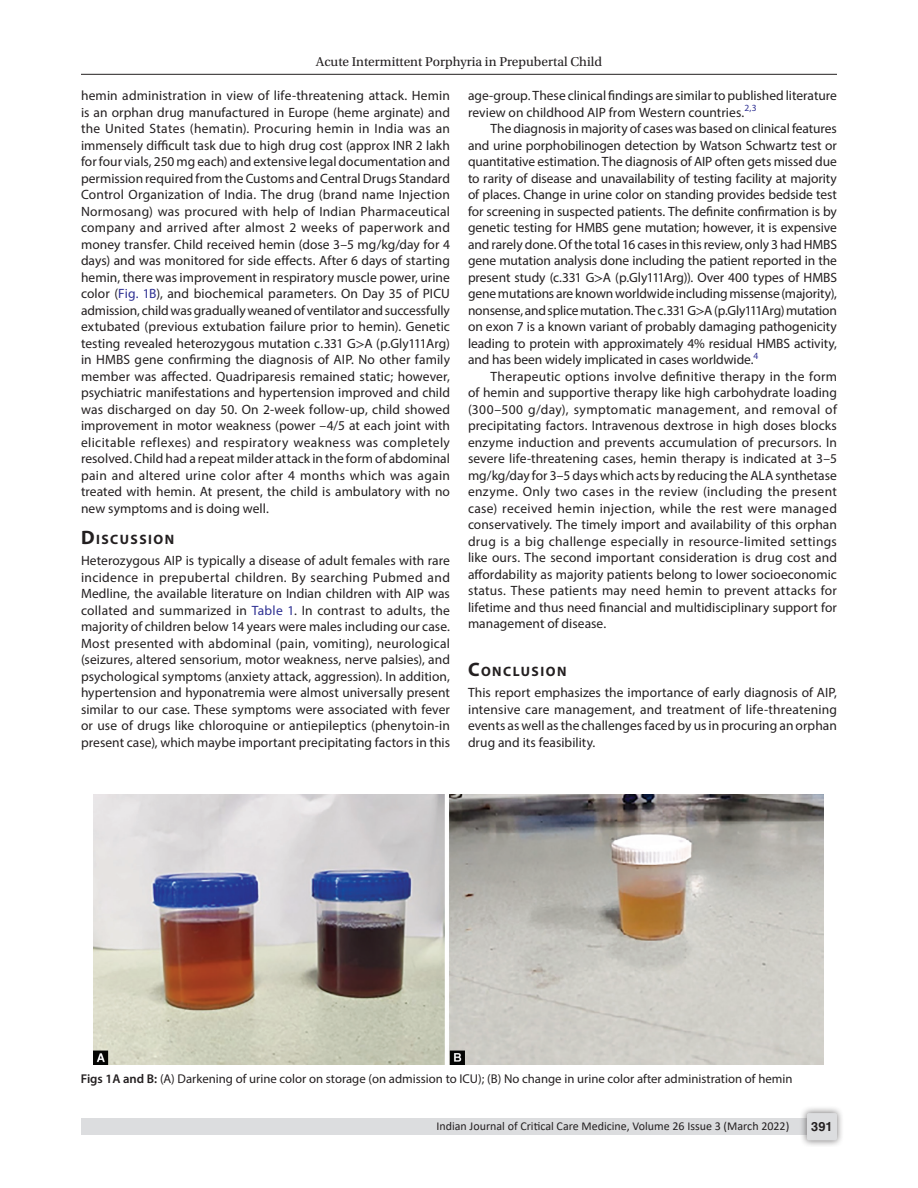
<style>
.page{position:relative;width:918px;height:1188px;background:#fff}
.page>*{position:absolute;margin:0;border:0;box-sizing:border-box;transform-origin:0 0}
.Head-1{font:700 13.65px "Myriad Pro";letter-spacing:.105em;color:#231f20}
.Para-NoIndent{font:13.5px/16.5px "Myriad Pro";color:#231f20;text-align:justify}
.Para-Indent{font:13.5px/16.5px "Myriad Pro";color:#231f20;text-align:justify}
.t1{font:13.5px "Utopia Std";color:#231f20}
.FigCaption{font:12.75px "Myriad Pro";color:#231f20}
.t2{font:700 12.75px "Helvetica LT Std";color:#231f20}
.t3{font:12px "Calibri";color:#231f20}
.s1{color:#2e3092}
.s2{font-family:"STIX General"}
.s3{font-size:19.5px}
.s4{font-weight:600}
</style>
<div class="page">
<hr style="left:81px;top:74px;width:756px;height:1px;background:#231f20">
<div style="left:81px;top:1119px;width:756px;height:16px;background:#dcdddf"></div>
<div style="left:800px;top:1106px;width:44px;height:41px;background:#231f20;opacity:.61"></div>
<div style="left:807px;top:1113px;width:30px;height:27px;background:#dcdddf;border-radius:2px"></div>
<img style="left:94px;top:795px;width:730px;height:270px">
<p class="t1" style="left:316px;top:55px;width:288px">Acute Intermittent Porphyria in Prepubertal Child</p>
<p class="Para-NoIndent" style="left:81px;top:87px;width:371px">hemin administration in view of life-threatening attack. Hemin is an orphan drug manufactured in Europe (heme arginate) and the United States (hematin). Procuring hemin in India was an immensely difficult task due to high drug cost (approx INR 2 lakh for four vials, 250 mg each) and extensive legal documentation and permission required from the Customs and Central Drugs Standard Control Organization of India. The drug (brand name Injection Normosang) was procured with help of Indian Pharmaceutical company and arrived after almost 2 weeks of paperwork and money transfer. Child received hemin (dose 3–5 mg/kg/day for 4 days) and was monitored for side effects. After 6 days of starting hemin, there was improvement in respiratory muscle power, urine color (<span class="s1">Fig. 1B</span>), and biochemical parameters. On Day 35 of PICU admission, child was gradually weaned of ventilator and successfully extubated (previous extubation failure prior to hemin). Genetic testing revealed heterozygous mutation c.331 G<span class="s2">&gt;</span>A (p.Gly111Arg) in HMBS gene confirming the diagnosis of AIP. No other family member was affected. Quadriparesis remained static; however, psychiatric manifestations and hypertension improved and child was discharged on day 50. On 2-week follow-up, child showed improvement in motor weakness (power –4/5 at each joint with elicitable reflexes) and respiratory weakness was completely resolved. Child had a repeat milder attack in the form of abdominal pain and altered urine color after 4 months which was again treated with hemin. At present, the child is ambulatory with no new symptoms and is doing well.</p>
<p class="Head-1" style="left:81px;top:531px;width:95px"><span class="s3">D</span>ISCUSSION</p>
<p class="Para-NoIndent" style="left:81px;top:552px;width:371px">Heterozygous AIP is typically a disease of adult females with rare incidence in prepubertal children. By searching Pubmed and Medline, the available literature on Indian children with AIP was collated and summarized in <span class="s1">Table 1</span>. In contrast to adults, the majority of children below 14 years were males including our case.<br>Most presented with abdominal (pain, vomiting), neurological (seizures, altered sensorium, motor weakness, nerve palsies), and psychological symptoms (anxiety attack, aggression). In addition, hypertension and hyponatremia were almost universally present similar to our case. These symptoms were associated with fever or use of drugs like chloroquine or antiepileptics (phenytoin-in present case), which maybe important precipitating factors in this</p>
<p class="Para-NoIndent" style="left:468px;top:87px;width:370px">age-group. These clinical findings are similar to published literature review on childhood AIP from Western countries.<sup>2,3</sup></p>
<p class="Para-Indent" style="left:468px;top:120px;width:371px;text-indent:22px">The diagnosis in majority of cases was based on clinical features and urine porphobilinogen detection by Watson Schwartz test or quantitative estimation. The diagnosis of AIP often gets missed due to rarity of disease and unavailability of testing facility at majority of places. Change in urine color on standing provides bedside test for screening in suspected patients. The definite confirmation is by genetic testing for HMBS gene mutation; however, it is expensive and rarely done. Of the total 16 cases in this review, only 3 had HMBS gene mutation analysis done including the patient reported in the present study (c.331 G<span class="s2">&gt;</span>A (p.Gly111Arg)). Over 400 types of HMBS gene mutations are known worldwide including missense (majority), nonsense, and splice mutation. The c.331 G<span class="s2">&gt;</span>A (p.Gly111Arg) mutation on exon 7 is a known variant of probably damaging pathogenicity leading to protein with approximately 4% residual HMBS activity, and has been widely implicated in cases worldwide.<sup>4</sup></p>
<p class="Para-Indent" style="left:468px;top:368px;width:371px;text-indent:22px">Therapeutic options involve definitive therapy in the form of hemin and supportive therapy like high carbohydrate loading (300–500 g/day), symptomatic management, and removal of precipitating factors. Intravenous dextrose in high doses blocks enzyme induction and prevents accumulation of precursors. In severe life-threatening cases, hemin therapy is indicated at 3–5 mg/kg/day for 3–5 days which acts by reducing the ALA synthetase enzyme. Only two cases in the review (including the present case) received hemin injection, while the rest were managed conservatively. The timely import and availability of this orphan drug is a big challenge especially in resource-limited settings like ours. The second important consideration is drug cost and affordability as majority patients belong to lower socioeconomic status. These patients may need hemin to prevent attacks for lifetime and thus need financial and multidisciplinary support for management of disease.</p>
<p class="Head-1" style="left:468px;top:663px;width:100px"><span class="s3">C</span>ONCLUSION</p>
<p class="Para-NoIndent" style="left:468px;top:684px;width:371px">This report emphasizes the importance of early diagnosis of AIP, intensive care management, and treatment of life-threatening events as well as the challenges faced by us in procuring an orphan drug and its feasibility.</p>
<p class="FigCaption" style="left:81px;top:1071px;width:713px"><span class="s4">Figs 1A and B:</span> (A) Darkening of urine color on storage (on admission to ICU); (B) No change in urine color after administration of hemin</p>
<p class="t3" style="left:436px;top:1117px;width:354px">Indian Journal of Critical Care Medicine, Volume 26 Issue 3 (March 2022)</p>
<p class="t2" style="left:811px;top:1119px;width:23px">391</p>
</div>
